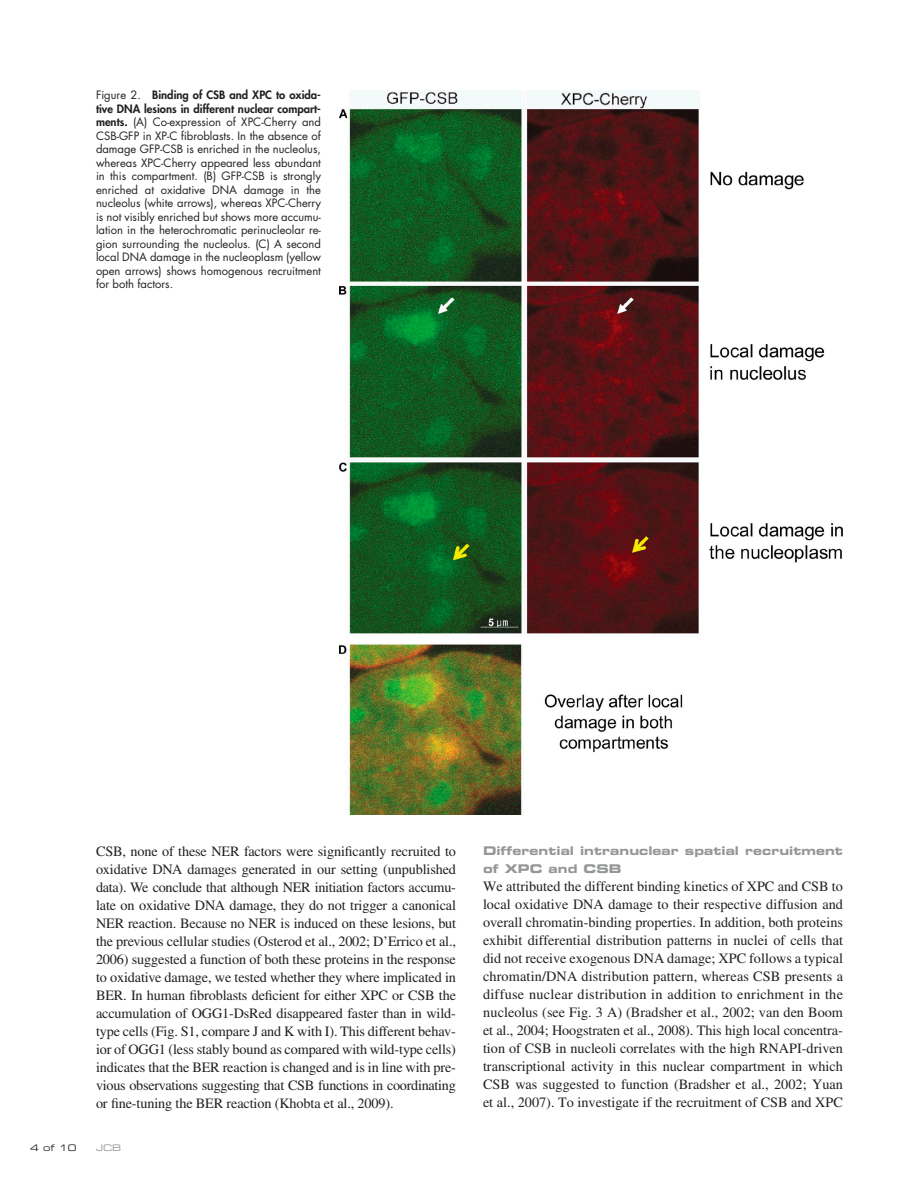
<style>
.page{position:relative;width:918px;height:1188px;background:#fff}
.page>*{position:absolute;margin:0;border:0;box-sizing:border-box;transform-origin:0 0}
.t1{font:14.25px/18px "Times LT Std";letter-spacing:-.005em;color:#231f20;text-align:justify}
.t2{font:12px/18px "Eurostile LT Std Bold Ex 2";letter-spacing:.005em;color:#949698}
.t3{font:11.25px/13.5px "Futura Std";color:#231f20;text-align:justify}
.t4{font:9px "Eurostile LT Std Ex 2";color:#231f20}
.t5{font:9px "Eurostile LT Std Ex 2";color:#949698}
.s1{font-weight:800}
</style>
<div class="page">
<img style="left:339px;top:90px;width:504px;height:724px">
<p class="t3" style="left:96px;top:89px;width:227px">Figure 2. <span class="s1">Binding of CSB and XPC to oxida&shy;tive DNA lesions in different nuclear compart&shy;ments.</span> (A) Co-expression of XPC-Cherry and CSB-GFP in XP-C fibroblasts. In the absence of damage GFP-CSB is enriched in the nucleolus, whereas XPC-Cherry appeared less abundant in this compartment. (B) GFP-CSB is strongly enriched at oxidative DNA damage in the nucleolus (white arrows), whereas XPC-Cherry is not visibly enriched but shows more accumu&shy;lation in the heterochromatic perinucleolar re&shy;gion surrounding the nucleolus. (C) A second local DNA damage in the nucleoplasm (yellow open arrows) shows homogenous recruitment for both factors.</p>
<p class="t1" style="left:96px;top:842px;width:362px">CSB, none of these NER factors were significantly recruited to oxidative DNA damages generated in our setting (unpublished data). We conclude that although NER initiation factors accumu&shy;late on oxidative DNA damage, they do not trigger a canonical NER reaction. Because no NER is induced on these lesions, but the previous cellular studies (Osterod et al., 2002; D’Errico et al., 2006) suggested a function of both these proteins in the response to oxidative damage, we tested whether they where implicated in BER. In human fibroblasts deficient for either XPC or CSB the accumulation of OGG1-DsRed disappeared faster than in wild&shy;type cells (Fig. S1, compare J and K with I). This different behav&shy;ior of OGG1 (less stably bound as compared with wild-type cells) indicates that the BER reaction is changed and is in line with pre&shy;vious observations suggesting that CSB functions in coordinating or fine-tuning the BER reaction (Khobta et al., 2009).</p>
<p class="t4" style="left:43px;top:1142px;width:35px">of 10</p>
<p class="t5" style="left:96px;top:1142px;width:27px">JCB</p>
<p class="t2" style="left:483px;top:841px;width:361px">Differential intranuclear spatial recruitment of XPC and CSB</p>
<p class="t1" style="left:483px;top:877px;width:362px">We attributed the different binding kinetics of XPC and CSB to local oxidative DNA damage to their respective diffusion and overall chromatin-binding properties. In addition, both proteins exhibit differential distribution patterns in nuclei of cells that did not receive exogenous DNA damage; XPC follows a typical chromatin/DNA distribution pattern, whereas CSB presents a diffuse nuclear distribution in addition to enrichment in the nucleolus (see Fig. 3 A) (Bradsher et al., 2002; van den Boom et al., 2004; Hoogstraten et al., 2008). This high local concentra&shy;tion of CSB in nucleoli correlates with the high RNAPI-driven transcriptional activity in this nuclear compartment in which CSB was suggested to function (Bradsher et al., 2002; Yuan et al., 2007). To investigate if the recruitment of CSB and XPC</p>
</div>
